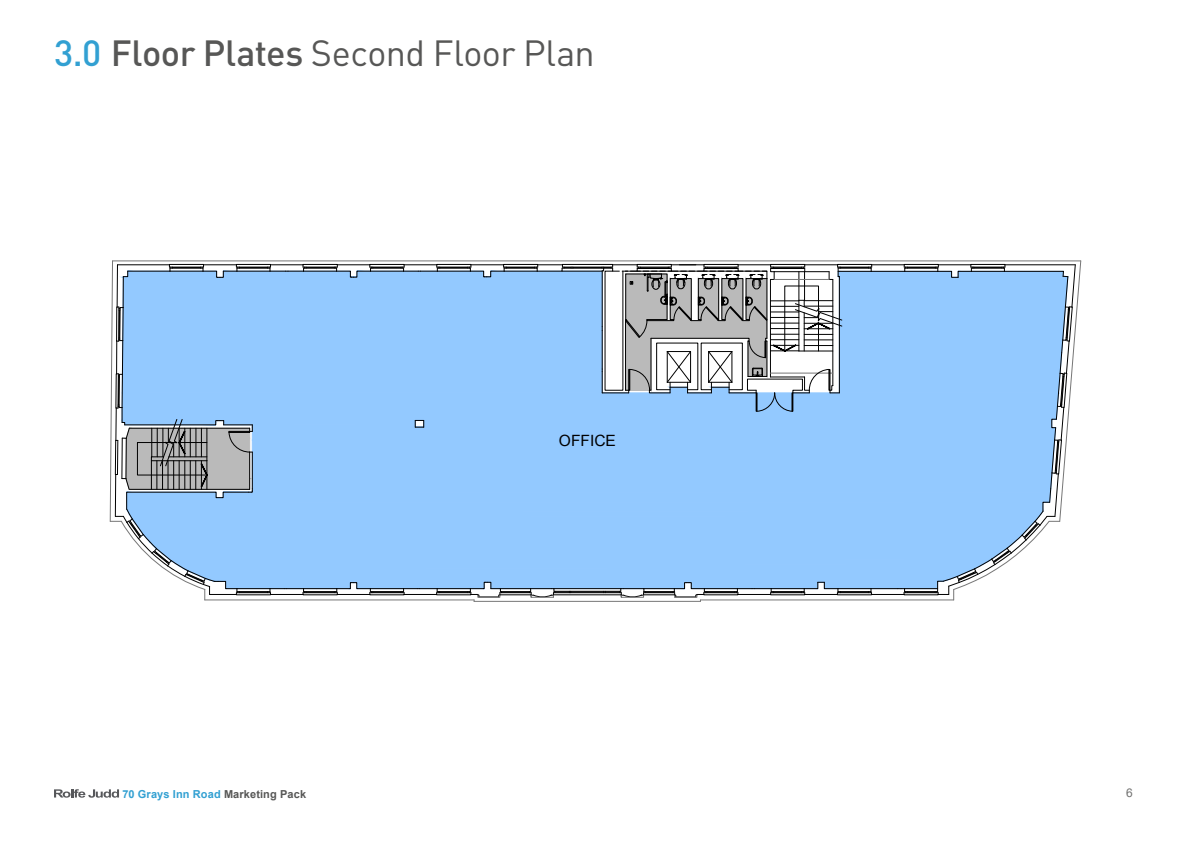
<style>
.page{position:relative;width:1191px;height:842px;background:#fff}
.page>*{position:absolute;margin:0;border:0;box-sizing:border-box;transform-origin:0 0}
.t1{font:36px "DIN Pro";letter-spacing:-.01em;color:#575756}
.t2{font:15.5px "Arial";color:#000}
.t3{font:12px "Arial";color:#70706f}
.t4{font:700 11px "Arial";letter-spacing:.01em;color:#32a0d2}
.s1{font-weight:500;color:#32a0d2}
.s2{font-weight:500}
.s3{color:#575756}
</style>
<div class="page">
<svg style="left:54px;top:789px;width:65px;height:9px"></svg>
<hr style="left:474px;top:601px;width:226px;height:1px;background:#767676">
<svg style="left:110px;top:261px;width:971px;height:340px;background:#9ec7ef"></svg>
<hr style="left:625px;top:320px;width:1px;height:70px;background:#000">
<p class="t1" style="left:54px;top:25px;width:542px"><span class="s1">3.0</span> <span class="s2">Floor Plates</span> Second Floor Plan</p>
<p class="t2" style="left:559px;top:430px;width:58px">OFFICE</p>
<p class="t4" style="left:122px;top:786px;width:185px">70 Grays Inn Road <span class="s3">Marketing Pack</span></p>
<p class="t3" style="left:1126px;top:784px;width:8px">6</p>
</div>
